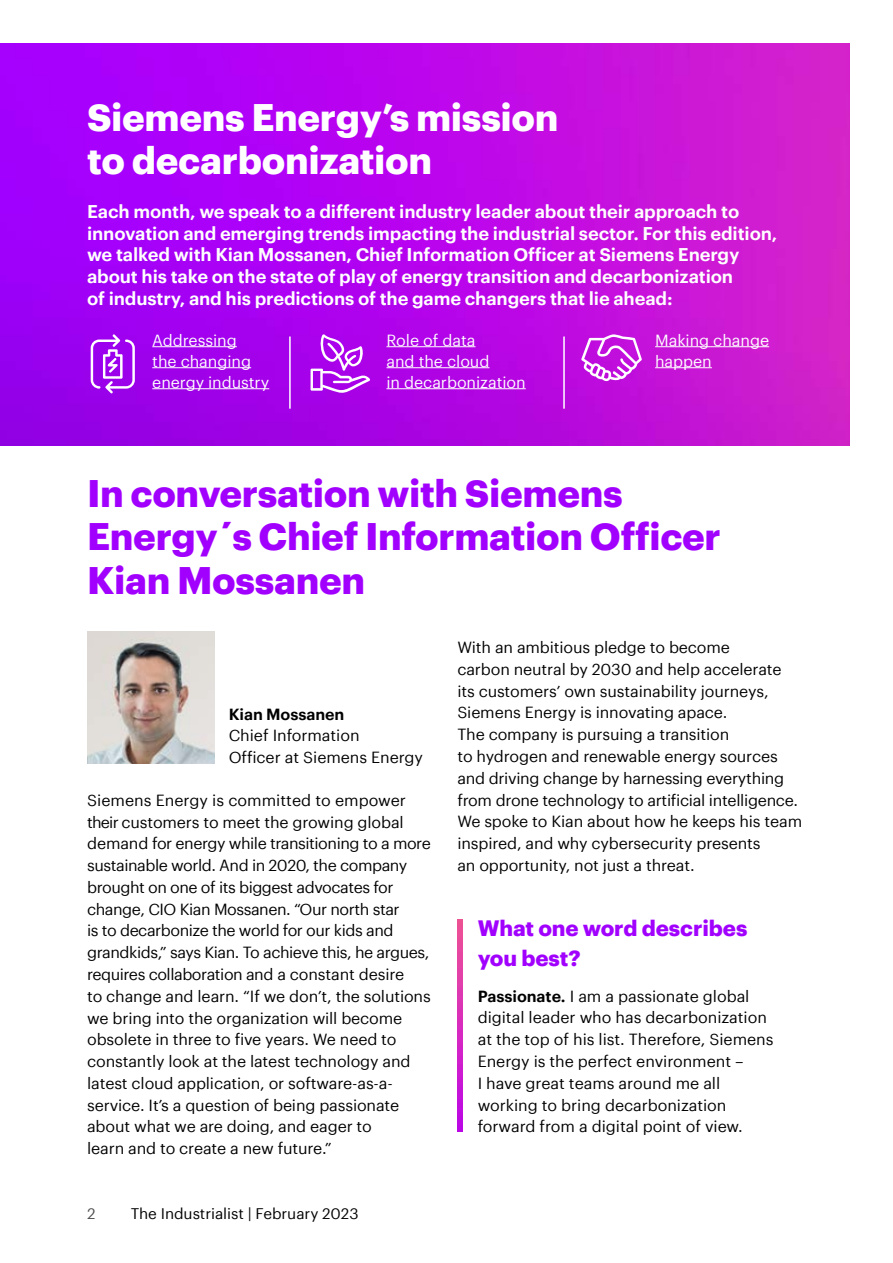
<style>
.page{position:relative;width:893px;height:1263px;background:#fff}
.page>*{position:absolute;margin:0;border:0;box-sizing:border-box;transform-origin:0 0}
.t1{font:700 37.5px/43.5px "Graphik";letter-spacing:-.01em;color:#a100ff}
.t2{font:700 37.5px/43.5px "Graphik";letter-spacing:-.01em;color:#fff}
.t3{font:700 21.75px/30px "Graphik";letter-spacing:-.005em;color:#a100ff}
.t4{font:600 18px/21.8px "Graphik";letter-spacing:-.01em;color:#fff}
.t5{font:15.75px/21.8px "Graphik";letter-spacing:-.01em;color:#000}
.t6{font:15.75px/21px "Graphik";letter-spacing:-.005em;color:#fff}
.t7{font:600 15.75px "Graphik";letter-spacing:-.005em;color:#000}
.t8{font:15px "Graphik";letter-spacing:-.005em;color:#000}
.t9{font:15px "Graphik";color:#4d4d4f}
.s1{font-weight:600}
</style>
<div class="page">
<img style="left:0;top:44px;width:849px;height:401px">
<svg style="left:91px;top:334px;width:44px;height:59px"></svg>
<svg style="left:311px;top:334px;width:59px;height:59px"></svg>
<svg style="left:581px;top:334px;width:61px;height:47px"></svg>
<img style="left:87px;top:631px;width:128px;height:132px">
<hr style="left:386px;top:346px;width:89px;height:1px;background:#fff">
<hr style="left:386px;top:367px;width:103px;height:1px;background:#fff">
<hr style="left:386px;top:388px;width:140px;height:1px;background:#fff">
<hr style="left:655px;top:346px;width:114px;height:1px;background:#fff">
<hr style="left:655px;top:367px;width:57px;height:1px;background:#fff">
<hr style="left:289px;top:336px;width:2px;height:73px;background:#fff">
<hr style="left:563px;top:336px;width:2px;height:73px;background:#fff">
<img style="left:457px;top:920px;width:6px;height:211px">
<hr style="left:152px;top:346px;width:85px;height:1px;background:#fff">
<hr style="left:152px;top:367px;width:99px;height:1px;background:#fff">
<hr style="left:152px;top:388px;width:117px;height:1px;background:#fff">
<h1 class="t2" style="left:87px;top:92px;width:473px">Siemens Energy’s mission to decarbonization</h1>
<p class="t4" style="left:87px;top:199px;width:692px">Each month, we speak to a different industry leader about their approach to innovation and emerging trends impacting the industrial sector. For this edition, we talked with Kian Mossanen, Chief Information Officer at Siemens Energy about his take on the state of play of energy transition and decarbonization<br>of industry, and his predictions of the game changers that lie ahead:</p>
<p class="t6" style="left:386px;top:328px;width:141px">Role of data<br>and the cloud<br>in decarbonization</p>
<p class="t6" style="left:655px;top:328px;width:116px">Making change happen</p>
<p class="t6" style="left:152px;top:328px;width:118px">Addressing<br>the changing energy industry</p>
<h1 class="t1" style="left:87px;top:468px;width:635px">In conversation with Siemens<br>Energy´s Chief Information Officer<br>Kian Mossanen</h1>
<p class="t7" style="left:229px;top:702px;width:117px">Kian Mossanen</p>
<p class="t5" style="left:229px;top:723px;width:196px">Chief Information<br>Officer at Siemens Energy</p>
<p class="t5" style="left:87px;top:788px;width:345px">Siemens Energy is committed to empower their customers to meet the growing global demand for energy while transitioning to a more sustainable world. And in 2020, the company brought on one of its biggest advocates for change, CIO Kian Mossanen. “Our north star<br>is to decarbonize the world for our kids and grandkids,” says Kian. To achieve this, he argues, requires collaboration and a constant desire<br>to change and learn. “If we don’t, the solutions we bring into the organization will become obsolete in three to five years. We need to constantly look at the latest technology and latest cloud application, or software-as-a&shy;service. It’s a question of being passionate about what we are doing, and eager to<br>learn and to create a new future.”</p>
<p class="t9" style="left:87px;top:1203px;width:10px">2</p>
<p class="t8" style="left:131px;top:1203px;width:229px">The Industrialist | February 2023</p>
<p class="t5" style="left:457px;top:635px;width:346px">With an ambitious pledge to become<br>carbon neutral by 2030 and help accelerate its customers’ own sustainability journeys, Siemens Energy is innovating apace.<br>The company is pursuing a transition<br>to hydrogen and renewable energy sources and driving change by harnessing everything from drone technology to artificial intelligence.<br>We spoke to Kian about how he keeps his team inspired, and why cybersecurity presents<br>an opportunity, not just a threat.</p>
<h2 class="t3" style="left:478px;top:911px;width:271px">What one word describes you best?</h2>
<p class="t5" style="left:478px;top:984px;width:297px"><span class="s1">Passionate.</span> I am a passionate global digital leader who has decarbonization at the top of his list. Therefore, Siemens Energy is the perfect environment –<br>I have great teams around me all working to bring decarbonization forward from a digital point of view.</p>
</div>
